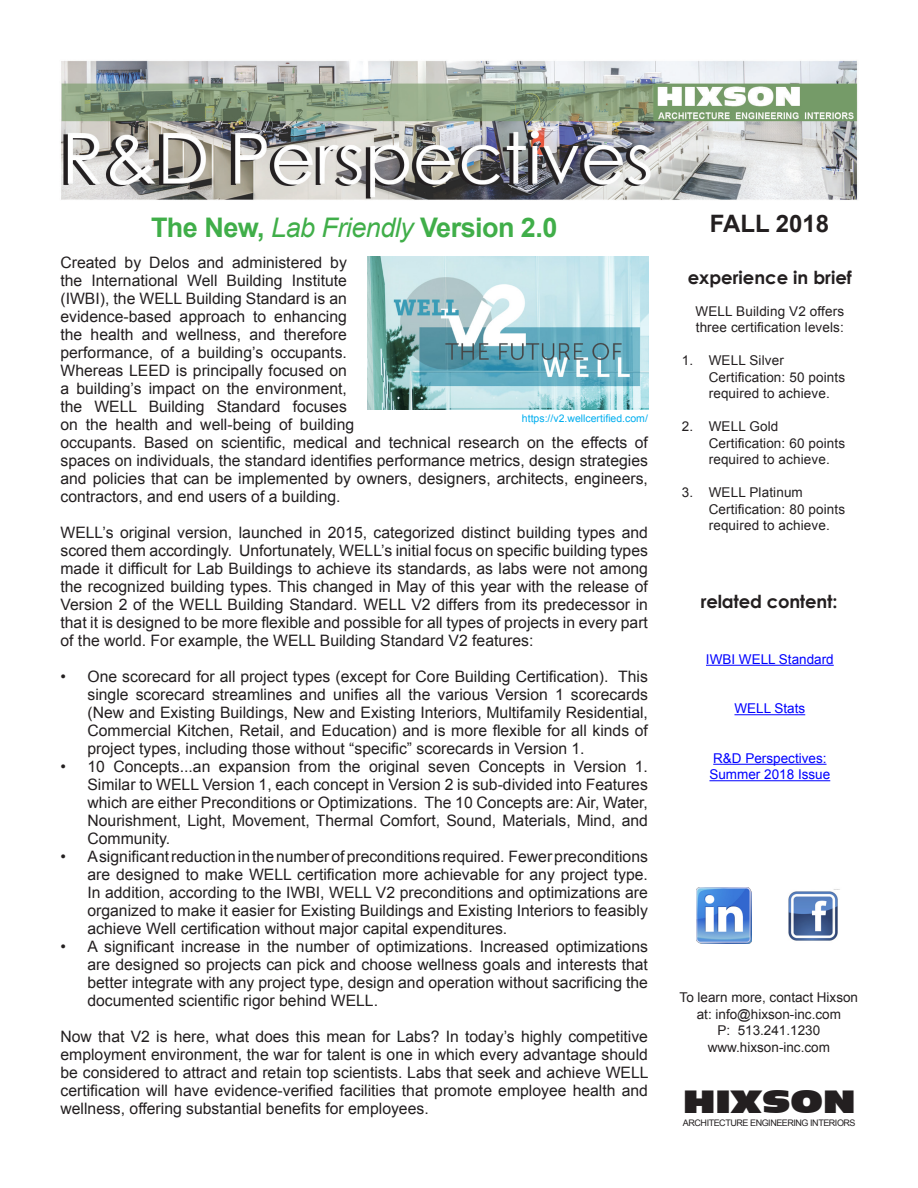
<style>
.page{position:relative;width:918px;height:1188px;background:#fff}
.page>*{position:absolute;margin:0;border:0;box-sizing:border-box;transform-origin:0 0}
.t1{font:30px "Incised 901 BT Nord";color:#231f20}
.t2{font:700 27px "Arial";letter-spacing:-.02em;color:#40ae49}
.t3{font:700 24px "Arial";color:#231f20}
.t4{font:700 18px "Century Gothic";color:#231f20}
.t5{font:15.75px/18px "Arial";color:#231f20;text-align:justify}
.t6{font:13.5px/16.5px "Arial";letter-spacing:.01em;color:#231f20}
.t7{font:13.5px "Arial";color:#00f}
.t8{font:10.5px "Arial";color:#00aeef}
.t9{font:9px "Arial";letter-spacing:-.05em;color:#231f20}
.s1{font-weight:400;font-style:italic}
</style>
<div class="page">
<img style="left:60px;top:60px;width:798px;height:140px">
<hr style="left:706px;top:665px;width:128px;height:1px;background:#00f">
<hr style="left:734px;top:714px;width:71px;height:1px;background:#00f">
<hr style="left:713px;top:764px;width:114px;height:1px;background:#00f">
<hr style="left:709px;top:780px;width:121px;height:1px;background:#00f">
<img style="left:367px;top:257px;width:281px;height:153px">
<img style="left:697px;top:888px;width:55px;height:55px">
<img style="left:788px;top:889px;width:52px;height:52px">
<p class="t2" style="left:151px;top:210px;width:408px">The New, <span class="s1">Lab Friendly</span> Version 2.0</p>
<p class="t5" style="left:60px;top:254px;width:589px;text-align:left">Created by Delos and administered by<br>the International Well Building Institute<br>(IWBI), the WELL Building Standard is an<br>evidence-based approach to enhancing<br>the health and wellness, and therefore<br>performance, of a building’s occupants.<br>Whereas LEED is principally focused on<br>a building’s impact on the environment,<br>the WELL Building Standard focuses<br>on the health and well-being of building<br>occupants. Based on scientific, medical and technical research on the effects of spaces on individuals, the standard identifies performance metrics, design strategies and policies that can be implemented by owners, designers, architects, engineers, contractors, and end users of a building.</p>
<p class="t5" style="left:60px;top:524px;width:589px">WELL’s original version, launched in 2015, categorized distinct building types and scored them accordingly. Unfortunately, WELL’s initial focus on specific building types made it difficult for Lab Buildings to achieve its standards, as labs were not among the recognized building types. This changed in May of this year with the release of Version 2 of the WELL Building Standard. WELL V2 differs from its predecessor in that it is designed to be more flexible and possible for all types of projects in every part of the world. For example, the WELL Building Standard V2 features:</p>
<p class="t5" style="left:87px;top:668px;width:562px;text-indent:-27px">• One scorecard for all project types (except for Core Building Certification). This single scorecard streamlines and unifies all the various Version 1 scorecards (New and Existing Buildings, New and Existing Interiors, Multifamily Residential, Commercial Kitchen, Retail, and Education) and is more flexible for all kinds of project types, including those without “specific” scorecards in Version 1.</p>
<p class="t5" style="left:87px;top:758px;width:562px;text-indent:-27px">• 10 Concepts...an expansion from the original seven Concepts in Version 1.<br>Similar to WELL Version 1, each concept in Version 2 is sub-divided into Features which are either Preconditions or Optimizations. The 10 Concepts are: Air, Water, Nourishment, Light, Movement, Thermal Comfort, Sound, Materials, Mind, and Community.</p>
<p class="t5" style="left:87px;top:848px;width:562px;text-indent:-27px">• A significant reduction in the number of preconditions required. Fewer preconditions are designed to make WELL certification more achievable for any project type.<br>In addition, according to the IWBI, WELL V2 preconditions and optimizations are organized to make it easier for Existing Buildings and Existing Interiors to feasibly achieve Well certification without major capital expenditures.</p>
<p class="t5" style="left:87px;top:938px;width:562px;text-indent:-27px">• A significant increase in the number of optimizations. Increased optimizations are designed so projects can pick and choose wellness goals and interests that better integrate with any project type, design and operation without sacrificing the documented scientific rigor behind WELL.</p>
<p class="t5" style="left:60px;top:1028px;width:590px">Now that V2 is here, what does this mean for Labs? In today’s highly competitive employment environment, the war for talent is one in which every advantage should be considered to attract and retain top scientists. Labs that seek and achieve WELL certification will have evidence-verified facilities that promote employee health and wellness, offering substantial benefits for employees.</p>
<p class="t8" style="left:522px;top:411px;width:128px">https://v2.wellcertified.com/</p>
<p class="t3" style="left:710px;top:208px;width:121px">FALL 2018</p>
<p class="t4" style="left:688px;top:264px;width:166px">experience in brief</p>
<p class="t6" style="left:696px;top:303px;width:150px">WELL Building V2 offers three certification levels:</p>
<p class="t6" style="left:709px;top:352px;width:138px;text-indent:-27px">1. WELL Silver<br>Certification: 50 points required to achieve.</p>
<p class="t6" style="left:709px;top:418px;width:138px;text-indent:-27px">2. WELL Gold<br>Certification: 60 points required to achieve.</p>
<p class="t6" style="left:709px;top:484px;width:138px;text-indent:-27px">3. WELL Platinum<br>Certification: 80 points required to achieve.</p>
<p class="t4" style="left:701px;top:588px;width:138px">related content:</p>
<p class="t7" style="left:706px;top:650px;width:129px">IWBI WELL Standard</p>
<p class="t7" style="left:734px;top:700px;width:72px">WELL Stats</p>
<p class="t7" style="left:713px;top:749px;width:115px">R&amp;D Perspectives:</p>
<p class="t7" style="left:709px;top:766px;width:122px">Summer 2018 Issue</p>
<p class="t6" style="left:680px;top:989px;width:180px;text-align:center">To learn more, contact Hixson at: info@hixson-inc.com</p>
<p class="t6" style="left:717px;top:1022px;width:104px">P: 513.241.1230</p>
<p class="t6" style="left:708px;top:1039px;width:124px">www.hixson-inc.com</p>
<p class="t1" style="left:683px;top:1083px;width:174px">HIXSON</p>
<p class="t9" style="left:683px;top:1117px;width:174px">ARCHITECTURE ENGINEERING INTERIORS</p>
</div>
